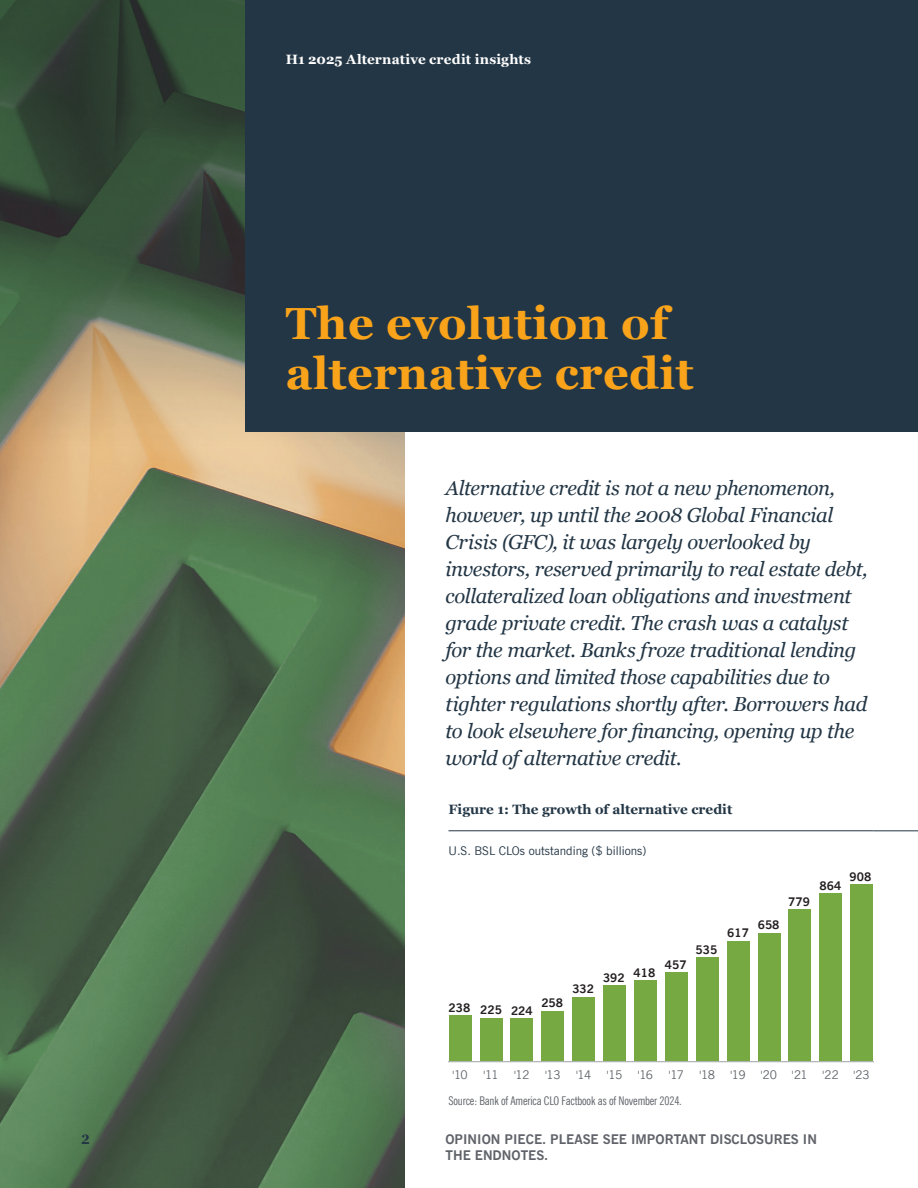
<style>
.page{position:relative;width:918px;height:1188px;background:#fff}
.page>*{position:absolute;margin:0;border:0;box-sizing:border-box;transform-origin:0 0}
.t1{font:700 45px/49.5px "Georgia";letter-spacing:.01em;color:#f9a31b}
.t2{font:italic 20.25px/27px "Georgia";letter-spacing:-.02em;color:#233645}
.Use_disclosure{font:700 13.5px/16.2px "News Gothic BT";color:#5f6369}
.Chart_heading{font:700 13.5px "Georgia";color:#233645}
.t3{font:700 13.5px "Georgia";letter-spacing:.01em;color:#fff}
.PAGE_NUMBERS{font:700 13.5px "Georgia Pro";color:#233645}
._8_pt_disclosure_justified{font:condensed 12px "News Gothic BT";letter-spacing:-.015em;color:#5f6369}
.t4{font:12px "News Gothic BT";letter-spacing:-.05em;color:#5f6369}
.t5{font:700 12px "News Gothic BT";color:#231f20}
.Chart_subheading{font:12px "News Gothic BT";color:#233645}
</style>
<div class="page">
<svg style="left:0;top:554px;width:405px;height:634px;background:#516b4d"></svg>
<hr style="left:448px;top:830px;width:426px;height:1px;background:#233645">
<div style="left:449px;top:1015px;width:22px;height:47px;background:#77a942"></div>
<div style="left:480px;top:1018px;width:22px;height:44px;background:#77a942"></div>
<div style="left:511px;top:1018px;width:22px;height:44px;background:#77a942"></div>
<div style="left:542px;top:1011px;width:22px;height:51px;background:#77a942"></div>
<div style="left:573px;top:997px;width:22px;height:65px;background:#77a942"></div>
<div style="left:603px;top:985px;width:23px;height:77px;background:#77a942"></div>
<div style="left:634px;top:980px;width:23px;height:82px;background:#77a942"></div>
<div style="left:665px;top:972px;width:22px;height:90px;background:#77a942"></div>
<div style="left:696px;top:957px;width:22px;height:105px;background:#77a942"></div>
<div style="left:727px;top:941px;width:22px;height:121px;background:#77a942"></div>
<div style="left:758px;top:933px;width:22px;height:129px;background:#77a942"></div>
<div style="left:789px;top:910px;width:22px;height:152px;background:#77a942"></div>
<div style="left:820px;top:893px;width:22px;height:169px;background:#77a942"></div>
<div style="left:851px;top:884px;width:22px;height:178px;background:#77a942"></div>
<hr style="left:448px;top:1061px;width:426px;height:1px;background:#b1b4b5">
<svg style="left:0;top:0;width:405px;height:554px;background:#717557"></svg>
<div style="left:245px;top:0;width:673px;height:432px;background:#233645"></div>
<hr style="left:874px;top:830px;width:44px;height:1px;background:#233645">
<p class="PAGE_NUMBERS" style="left:81px;top:1132px;width:10px">2</p>
<p class="t3" style="left:286px;top:49px;width:247px">H1 2025 Alternative credit insights</p>
<p class="t1" style="left:286px;top:297px;width:409px">The evolution of alternative credit</p>
<p class="t2" style="left:446px;top:473px;width:424px">Alternative credit is not a new phenomenon, however, up until the 2008 Global Financial Crisis (GFC), it was largely overlooked by investors, reserved primarily to real estate debt, collateralized loan obligations and investment grade private credit. The crash was a catalyst for the market. Banks froze traditional lending options and limited those capabilities due to tighter regulations shortly after. Borrowers had to look elsewhere for financing, opening up the world of alternative credit.</p>
<p class="Chart_heading" style="left:448px;top:799px;width:285px">Figure 1: The growth of alternative credit</p>
<p class="Chart_subheading" style="left:448px;top:843px;width:199px">U.S. BSL CLOs outstanding ($ billions)</p>
<p class="t5" style="left:449px;top:1003px;width:86px">238 225 224</p>
<p class="t5" style="left:541px;top:996px;width:23px">258</p>
<p class="t5" style="left:572px;top:982px;width:23px">332</p>
<p class="t5" style="left:603px;top:970px;width:23px">392</p>
<p class="t5" style="left:634px;top:965px;width:23px">418</p>
<p class="t5" style="left:665px;top:958px;width:23px">457</p>
<p class="t5" style="left:696px;top:942px;width:23px">535</p>
<p class="t5" style="left:727px;top:926px;width:23px">617</p>
<p class="t5" style="left:758px;top:918px;width:23px">658</p>
<p class="t5" style="left:788px;top:895px;width:23px">779</p>
<p class="t5" style="left:820px;top:878px;width:23px">864</p>
<p class="t5" style="left:850px;top:869px;width:23px">908</p>
<p class="t4" style="left:453px;top:1068px;width:17px">'10</p>
<p class="t4" style="left:484px;top:1068px;width:17px">'11</p>
<p class="t4" style="left:514px;top:1068px;width:17px">'12</p>
<p class="t4" style="left:545px;top:1068px;width:17px">'13</p>
<p class="t4" style="left:576px;top:1068px;width:17px">'14</p>
<p class="t4" style="left:607px;top:1068px;width:17px">'15</p>
<p class="t4" style="left:638px;top:1068px;width:17px">'16</p>
<p class="t4" style="left:669px;top:1068px;width:17px">'17</p>
<p class="t4" style="left:700px;top:1068px;width:17px">'18</p>
<p class="t4" style="left:730px;top:1068px;width:17px">'19</p>
<p class="t4" style="left:761px;top:1068px;width:111px">'20 '21 '22 '23</p>
<p class="_8_pt_disclosure_justified" style="left:448px;top:1094px;width:235px">Source: Bank of America CLO Factbook as of November 2024.</p>
<p class="Use_disclosure" style="left:446px;top:1131px;width:373px">OPINION PIECE. PLEASE SEE IMPORTANT DISCLOSURES IN<br>THE ENDNOTES.</p>
</div>
